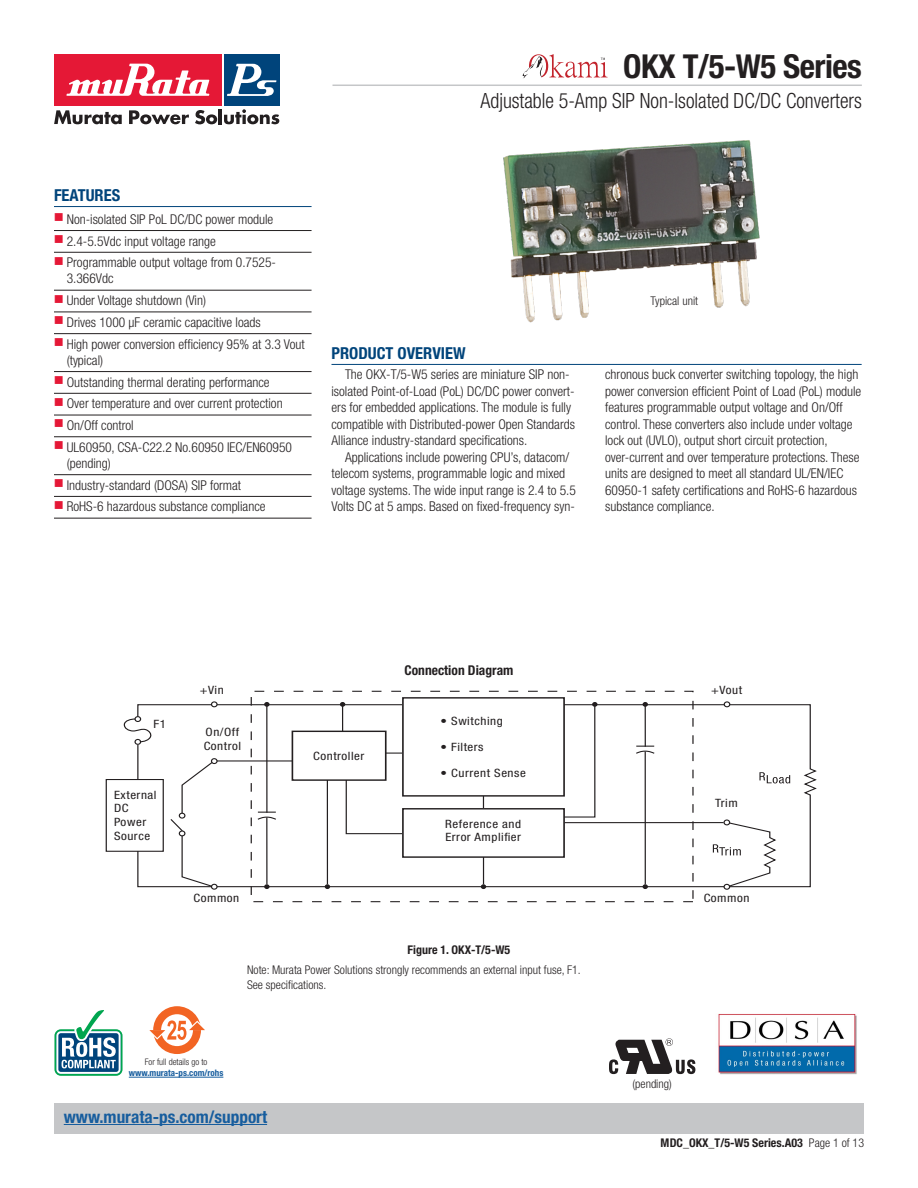
<style>
.page{position:relative;width:918px;height:1188px;background:#fff}
.page>*{position:absolute;margin:0;border:0;box-sizing:border-box;transform-origin:0 0}
.t1{font:700 condensed 33px "Helvetica Neue LT Std";letter-spacing:-.015em;color:#231f20}
.t2{font:300 condensed 21px "Helvetica Neue LT Std";color:#231f20;scale:.95 1}
.t3{font:700 condensed 17.25px "Helvetica Neue LT Std";color:#175d9e}
.t4{font:700 condensed 16.5px "Helvetica Neue LT Std";color:#00447b}
.t5{font:300 condensed 13.5px/16.5px "Helvetica Neue LT Std";color:#231f20}
.t6{font:700 condensed 13.5px "Helvetica Neue LT Std";color:#231f20}
.t7{font:300 condensed 12px/14.4px "Helvetica Neue LT Std";color:#231f20}
.t8{font:700 condensed 12px "Helvetica Neue LT Std";color:#231f20}
.t9{font:condensed 11.55px/13.8px "Helvetica Neue LT Std";letter-spacing:.04em;color:#231f20;scale:1.13 1}
.t10{font:700 condensed 9px "Helvetica Neue LT Std";color:#175d9e}
.t11{font:300 condensed 9px "Helvetica Neue LT Std";color:#231f20}
.s1{font-weight:300}
</style>
<div class="page">
<hr style="left:332px;top:364px;width:530px;height:1px;background:#00447b">
<svg style="left:137px;top:704px;width:680px;height:184px"></svg>
<div style="left:106px;top:780px;width:57px;height:71px;background:#fff"></div>
<div style="left:106px;top:779px;width:58px;height:73px;border:1px solid #231f20"></div>
<hr style="left:382px;top:753px;width:30px;height:1px;background:#231f20">
<svg style="left:123px;top:718px;width:30px;height:25px"></svg>
<div style="left:134px;top:739px;width:7px;height:6px;border:1px solid #231f20;border-radius:50%"></div>
<div style="left:134px;top:716px;width:7px;height:6px;border:1px solid #231f20;border-radius:50%"></div>
<hr style="left:266px;top:703px;width:1px;height:110px;background:#231f20">
<hr style="left:342px;top:703px;width:1px;height:57px;background:#231f20">
<hr style="left:327px;top:775px;width:1px;height:109px;background:#231f20">
<hr style="left:483px;top:775px;width:1px;height:109px;background:#231f20">
<hr style="left:645px;top:703px;width:1px;height:44px;background:#231f20">
<hr style="left:645px;top:752px;width:1px;height:132px;background:#231f20">
<hr style="left:565px;top:822px;width:159px;height:1px;background:#231f20">
<svg style="left:635px;top:746px;width:21px;height:9px"></svg>
<svg style="left:211px;top:701px;width:7px;height:6px"></svg>
<svg style="left:724px;top:701px;width:6px;height:6px"></svg>
<svg style="left:345px;top:773px;width:66px;height:62px"></svg>
<div style="left:292px;top:731px;width:94px;height:49px;background:#fff"></div>
<div style="left:292px;top:731px;width:95px;height:50px;border:2px solid #231f20"></div>
<div style="left:403px;top:698px;width:161px;height:98px;background:#fff"></div>
<div style="left:402px;top:697px;width:163px;height:100px;border:2px solid #231f20"></div>
<div style="left:403px;top:809px;width:161px;height:48px;background:#fff"></div>
<div style="left:402px;top:808px;width:163px;height:50px;border:2px solid #231f20"></div>
<svg style="left:169px;top:760px;width:132px;height:129px"></svg>
<svg style="left:264px;top:702px;width:6px;height:5px"></svg>
<svg style="left:325px;top:884px;width:5px;height:5px"></svg>
<svg style="left:713px;top:819px;width:65px;height:71px"></svg>
<svg style="left:759px;top:772px;width:31px;height:11px"></svg>
<svg style="left:340px;top:702px;width:5px;height:5px"></svg>
<svg style="left:481px;top:884px;width:5px;height:5px"></svg>
<svg style="left:643px;top:884px;width:5px;height:5px"></svg>
<svg style="left:643px;top:702px;width:5px;height:5px"></svg>
<svg style="left:560px;top:702px;width:38px;height:116px"></svg>
<hr style="left:54px;top:206px;width:258px;height:1px;background:#00447b">
<hr style="left:54px;top:230px;width:258px;height:1px;background:#231f20">
<hr style="left:54px;top:252px;width:258px;height:1px;background:#231f20">
<hr style="left:54px;top:290px;width:258px;height:1px;background:#231f20">
<hr style="left:54px;top:312px;width:258px;height:1px;background:#231f20">
<hr style="left:54px;top:333px;width:258px;height:1px;background:#231f20">
<hr style="left:54px;top:371px;width:258px;height:1px;background:#231f20">
<hr style="left:54px;top:393px;width:258px;height:1px;background:#231f20">
<hr style="left:54px;top:415px;width:258px;height:1px;background:#231f20">
<hr style="left:54px;top:436px;width:258px;height:1px;background:#231f20">
<hr style="left:54px;top:474px;width:258px;height:1px;background:#231f20">
<hr style="left:54px;top:496px;width:258px;height:1px;background:#231f20">
<hr style="left:54px;top:518px;width:258px;height:1px;background:#231f20">
<img style="left:503px;top:140px;width:257px;height:183px">
<div style="left:54px;top:1103px;width:810px;height:31px;background:#c5c6c8"></div>
<svg style="left:522px;top:54px;width:86px;height:24px"></svg>
<div style="left:54px;top:54px;width:167px;height:51px;background:#e51836"></div>
<svg style="left:66px;top:64px;width:143px;height:32px"></svg>
<div style="left:224px;top:54px;width:55px;height:51px;background:#00447b"></div>
<svg style="left:227px;top:64px;width:49px;height:32px"></svg>
<svg style="left:54px;top:110px;width:68px;height:14px"></svg>
<svg style="left:129px;top:110px;width:60px;height:14px"></svg>
<svg style="left:195px;top:110px;width:22px;height:14px"></svg>
<hr style="left:219px;top:109px;width:3px;height:15px;background:#231f20">
<svg style="left:224px;top:109px;width:55px;height:15px"></svg>
<hr style="left:333px;top:85px;width:529px;height:1px;background:#c5c6c8">
<hr style="left:64px;top:1124px;width:203px;height:1px;background:#175d9e">
<hr style="left:129px;top:1077px;width:94px;height:1px;background:#175d9e">
<div style="left:153px;top:1006px;width:48px;height:48px;background:#f26423;border-radius:50%"></div>
<div style="left:161px;top:1014px;width:32px;height:32px;background:#fff;border-radius:50%"></div>
<svg style="left:149px;top:1020px;width:56px;height:20px"></svg>
<div style="left:54px;top:1029px;width:69px;height:47px;border:2px solid #00a54f;border-radius:6px"></div>
<div style="left:57px;top:1032px;width:63px;height:41px;background:#00447b;border-radius:3px"></div>
<div style="left:56px;top:1031px;width:65px;height:43px;border:2px solid #fff;border-radius:3px"></div>
<svg style="left:62px;top:1010px;width:54px;height:58px"></svg>
<svg style="left:609px;top:1038px;width:86px;height:36px"></svg>
<img style="left:718px;top:1013px;width:139px;height:61px">
<h1 class="t1" style="left:623px;top:46px;width:240px">OKX T/5-W5 Series</h1>
<h2 class="t2" style="left:481px;top:89px;width:403px">Adjustable 5-Amp SIP Non-Isolated DC/DC Converters</h2>
<p class="t4" style="left:54px;top:185px;width:68px">FEATURES</p>
<p class="t5" style="left:67px;top:208px;width:211px;line-height:21.8px">Non-isolated SIP PoL DC/DC power module<br>2.4-5.5Vdc input voltage range<br>Programmable output voltage from 0.7525-</p>
<p class="t5" style="left:67px;top:268px;width:239px;line-height:21.8px">3.366Vdc<br>Under Voltage shutdown (Vin)<br>Drives 1000 μF ceramic capacitive loads<br>High power conversion efficiency 95% at 3.3 Vout</p>
<p class="t5" style="left:67px;top:349px;width:227px;line-height:21.8px">(typical)<br>Outstanding thermal derating performance<br>Over temperature and over current protection<br>On/Off control<br>UL60950, CSA-C22.2 No.60950 IEC/EN60950</p>
<p class="t5" style="left:67px;top:452px;width:200px;line-height:21.8px">(pending)<br>Industry-standard (DOSA) SIP format<br>RoHS-6 hazardous substance compliance</p>
<p class="t4" style="left:332px;top:343px;width:136px">PRODUCT OVERVIEW</p>
<p class="t5" style="left:332px;top:366px;width:245px;text-indent:14px">The OKX-T/5-W5 series are miniature SIP non&shy;isolated Point-of-Load (PoL) DC/DC power convert&shy;ers for embedded applications. The module is fully compatible with Distributed-power Open Standards Alliance industry-standard specifications.</p>
<p class="t5" style="left:332px;top:449px;width:246px;text-indent:14px">Applications include powering CPU’s, datacom/ telecom systems, programmable logic and mixed voltage systems. The wide input range is 2.4 to 5.5<br>Volts DC at 5 amps. Based on fixed-frequency syn-</p>
<p class="t7" style="left:651px;top:293px;width:49px">Typical unit</p>
<p class="t5" style="left:605px;top:366px;width:258px">chronous buck converter switching topology, the high power conversion efficient Point of Load (PoL) module features programmable output voltage and On/Off control. These converters also include under voltage lock out (UVLO), output short circuit protection, over-current and over temperature protections. These units are designed to meet all standard UL/EN/IEC 60950-1 safety certifications and RoHS-6 hazardous substance compliance.</p>
<p class="t6" style="left:405px;top:662px;width:110px">Connection Diagram</p>
<p class="t9" style="left:153px;top:717px;width:13px">F1</p>
<p class="t9" style="left:114px;top:788px;width:39px">External<br>DC<br>Power<br>Source</p>
<p class="t9" style="left:200px;top:683px;width:23px">+Vin</p>
<p class="t9" style="left:711px;top:683px;width:29px">+Vout</p>
<p class="t9" style="left:204px;top:725px;width:35px">On/Off<br>Control</p>
<p class="t9" style="left:313px;top:748px;width:47px">Controller</p>
<p class="t9" style="left:441px;top:714px;width:56px">• Switching</p>
<p class="t9" style="left:441px;top:740px;width:40px">• Filters</p>
<p class="t9" style="left:441px;top:766px;width:77px">• Current Sense</p>
<p class="t9" style="left:445px;top:816px;width:69px">Reference and<br>Error Amplifier</p>
<p class="t9" style="left:715px;top:796px;width:21px">Trim</p>
<p class="t9" style="left:194px;top:891px;width:42px">Common</p>
<p class="t9" style="left:704px;top:891px;width:42px">Common</p>
<p class="t8" style="left:408px;top:943px;width:104px">Figure 1. OKX-T/5-W5</p>
<p class="t7" style="left:247px;top:963px;width:335px">Note: Murata Power Solutions strongly recommends an external input fuse, F1.<br>See specifications.</p>
<p class="t11" style="left:145px;top:1057px;width:64px">For full details go to</p>
<p class="t10" style="left:129px;top:1068px;width:96px">www.murata-ps.com/rohs</p>
<p class="t3" style="left:64px;top:1106px;width:205px">www.murata-ps.com/support</p>
<p class="t7" style="left:633px;top:1076px;width:41px">(pending)</p>
<p class="t8" style="left:661px;top:1136px;width:205px">MDC_OKX_T/5-W5 Series.A03 <span class="s1">Page 1 of 13</span></p>
</div>
